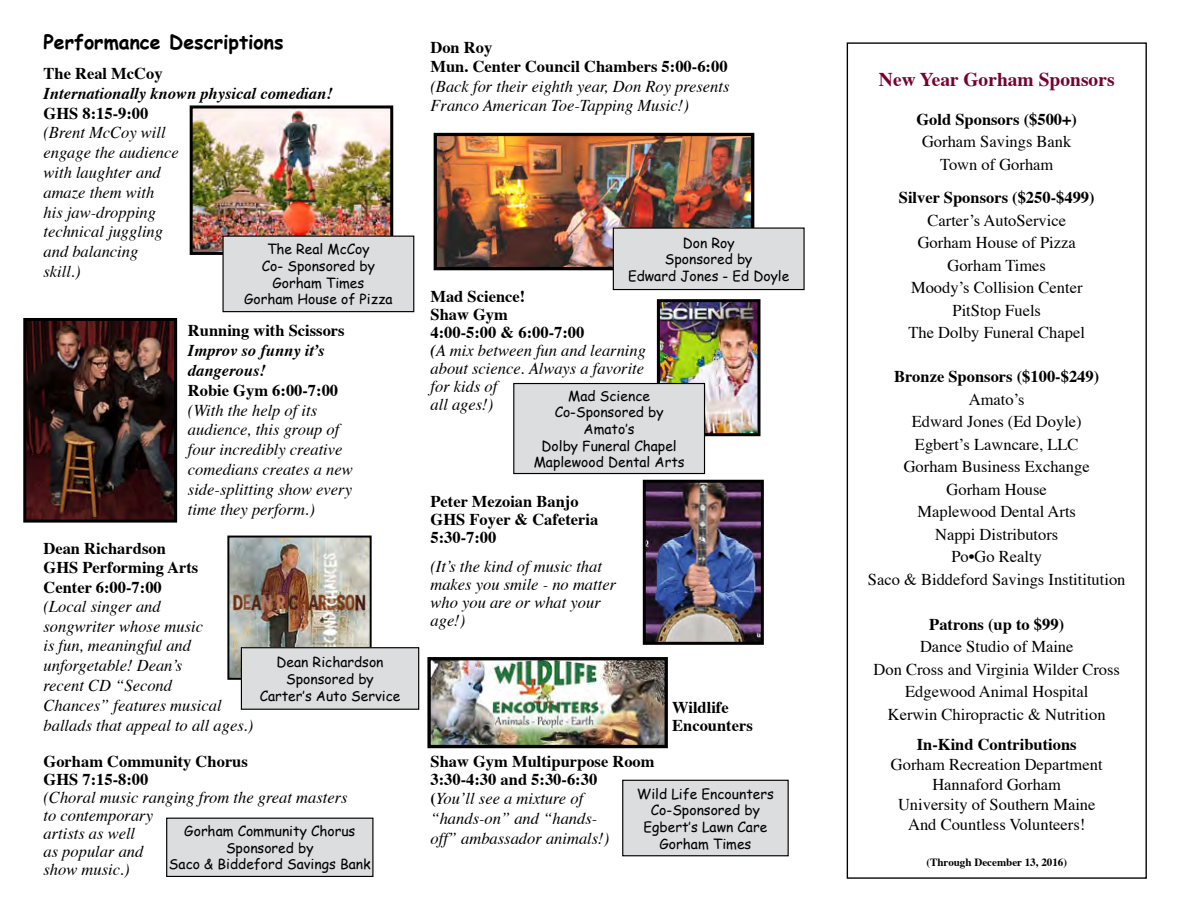
<style>
.page{position:relative;width:1188px;height:918px;background:#fff}
.page>*{position:absolute;margin:0;border:0;box-sizing:border-box;transform-origin:0 0}
.t1{font:700 19.5px "Comic Sans MS";color:#000}
.t2{font:700 19.5px "Times";color:#780032}
.t3{font:italic 16.5px/19.8px "Times";color:#000}
.t4{font:16.5px/22.5px "Times";color:#000;text-align:center}
.t5{font:700 16.5px/18px "Times";color:#000}
.t6{font:italic 700 16.5px/19.8px "Times";color:#000}
.t7{font:13.8px/16.6px "Comic Sans MS";color:#000;text-align:center}
.t8{font:700 11.1px "Times";color:#000}
.s1{font-weight:700;font-style:normal}
.s2{font-weight:700}
</style>
<div class="page">
<img style="left:438px;top:137px;width:312px;height:129px">
<div style="left:434px;top:133px;width:320px;height:137px;border:3px solid #000"></div>
<img style="left:27px;top:322px;width:146px;height:197px">
<div style="left:23px;top:318px;width:154px;height:205px;border:3px solid #000"></div>
<div style="left:167px;top:818px;width:206px;height:58px;background:#dcddde"></div>
<div style="left:166px;top:818px;width:207px;height:59px;border:1px solid #000"></div>
<div style="left:623px;top:780px;width:165px;height:76px;background:#dcddde"></div>
<div style="left:622px;top:780px;width:167px;height:76px;border:1px solid #000"></div>
<img style="left:194px;top:109px;width:195px;height:142px">
<div style="left:190px;top:105px;width:203px;height:150px;border:3px solid #000"></div>
<img style="left:230px;top:539px;width:139px;height:138px">
<div style="left:227px;top:536px;width:145px;height:144px;border:2px solid #000"></div>
<img style="left:647px;top:484px;width:113px;height:157px">
<div style="left:643px;top:480px;width:121px;height:165px;border:3px solid #000"></div>
<img style="left:661px;top:303px;width:95px;height:129px">
<div style="left:657px;top:299px;width:103px;height:137px;border:3px solid #000"></div>
<div style="left:514px;top:384px;width:191px;height:90px;background:#dcddde"></div>
<div style="left:513px;top:383px;width:192px;height:91px;border:1px solid #000"></div>
<img style="left:431px;top:661px;width:233px;height:83px">
<div style="left:427px;top:657px;width:241px;height:91px;border:3px solid #000"></div>
<div style="left:613px;top:228px;width:191px;height:62px;background:#dcddde"></div>
<div style="left:613px;top:227px;width:192px;height:63px;border:1px solid #000"></div>
<div style="left:223px;top:236px;width:191px;height:76px;background:#dcddde"></div>
<div style="left:222px;top:236px;width:192px;height:76px;border:1px solid #000"></div>
<div style="left:241px;top:648px;width:178px;height:61px;background:#dcddde"></div>
<div style="left:241px;top:647px;width:178px;height:63px;border:1px solid #000"></div>
<p class="t1" style="left:44px;top:28px;width:242px">Performance Descriptions</p>
<p class="t5" style="left:44px;top:65px;width:121px">The Real McCoy</p>
<p class="t6" style="left:44px;top:84px;width:291px">Internationally known physical comedian!</p>
<p class="t5" style="left:44px;top:105px;width:106px">GHS 8:15-9:00</p>
<p class="t3" style="left:44px;top:124px;width:137px">(Brent McCoy will engage the audience with laughter and amaze them with<br>his jaw-dropping technical juggling and balancing skill.)</p>
<p class="t7" style="left:244px;top:241px;width:150px">The Real McCoy<br>Co- Sponsored by<br>Gorham Times<br>Gorham House of Pizza</p>
<p class="t5" style="left:188px;top:323px;width:158px">Running with Scissors</p>
<p class="t6" style="left:188px;top:342px;width:138px">Improv so funny it’s dangerous!</p>
<p class="t5" style="left:188px;top:382px;width:152px">Robie Gym 6:00-7:00</p>
<p class="t3" style="left:188px;top:401px;width:166px">(With the help of its audience, this group of four incredibly creative comedians creates a new side-splitting show every time they perform.)</p>
<p class="t5" style="left:44px;top:539px;width:156px;line-height:19.5px">Dean Richardson<br>GHS Performing Arts<br>Center 6:00-7:00</p>
<p class="t3" style="left:44px;top:598px;width:211px">(Local singer and<br>songwriter whose music<br>is fun, meaningful and unforgetable! Dean’s<br>recent CD “Second<br>Chances” features musical ballads that appeal to all ages.)</p>
<p class="t5" style="left:44px;top:753px;width:206px">Gorham Community Chorus<br>GHS 7:15-8:00</p>
<p class="t3" style="left:44px;top:789px;width:306px;line-height:18px">(Choral music ranging from the great masters to contemporary<br>artists as well<br>as popular and<br>show music.)</p>
<p class="t7" style="left:260px;top:654px;width:142px">Dean Richardson<br>Sponsored by<br>Carter’s Auto Service</p>
<p class="t7" style="left:169px;top:822px;width:203px">Gorham Community Chorus<br>Sponsored by<br>Saco &amp; Biddeford Savings Bank</p>
<p class="t5" style="left:430px;top:38px;width:299px;line-height:19.5px">Don Roy<br>Mun. Center Council Chambers 5:00-6:00</p>
<p class="t3" style="left:430px;top:78px;width:301px">(Back for their eighth year, Don Roy presents<br>Franco American Toe-Tapping Music!)</p>
<p class="t7" style="left:628px;top:234px;width:163px">Don Roy<br>Sponsored by<br>Edward Jones - Ed Doyle</p>
<p class="t3" style="left:430px;top:289px;width:217px;line-height:18px"><span class="s1">Mad Science!<br>Shaw Gym<br>4:00-5:00 &amp; 6:00-7:00<br></span><span class="s2">(</span>A mix between fun and learning about science. Always a favorite for kids of<br>all ages!)</p>
<p class="t7" style="left:534px;top:387px;width:152px">Mad Science<br>Co-Sponsored by<br>Amato’s<br>Dolby Funeral Chapel<br>Maplewood Dental Arts</p>
<p class="t5" style="left:430px;top:493px;width:169px">Peter Mezoian Banjo<br>GHS Foyer &amp; Cafeteria<br>5:30-7:00</p>
<p class="t3" style="left:430px;top:559px;width:187px;line-height:18px">(It’s the kind of music that makes you smile - no matter who you are or what your age!)</p>
<p class="t5" style="left:672px;top:699px;width:82px">Wildlife<br>Encounters</p>
<p class="t5" style="left:430px;top:753px;width:226px">Shaw Gym Multipurpose Room<br>3:30-4:30 and 5:30-6:30</p>
<p class="t3" style="left:430px;top:790px;width:180px"><span class="s1">(</span>You’ll see a mixture of “hands-on” and “hands&shy;off” ambassador animals!)</p>
<p class="t7" style="left:637px;top:785px;width:138px">Wild Life Encounters<br>Co-Sponsored by<br>Egbert’s Lawn Care<br>Gorham Times</p>
<p class="t2" style="left:879px;top:66px;width:237px">New Year Gorham Sponsors</p>
<p class="t5" style="left:916px;top:111px;width:162px">Gold Sponsors ($500+)</p>
<p class="t4" style="left:922px;top:131px;width:151px">Gorham Savings Bank<br>Town of Gorham</p>
<p class="t5" style="left:899px;top:189px;width:197px">Silver Sponsors ($250-$499)</p>
<p class="t4" style="left:909px;top:210px;width:178px">Carter’s AutoService<br>Gorham House of Pizza<br>Gorham Times<br>Moody’s Collision Center<br>PitStop Fuels<br>The Dolby Funeral Chapel</p>
<p class="t5" style="left:894px;top:368px;width:207px">Bronze Sponsors ($100-$249)</p>
<p class="t4" style="left:868px;top:389px;width:259px">Amato’s<br>Edward Jones (Ed Doyle)<br>Egbert’s Lawncare, LLC<br>Gorham Business Exchange<br>Gorham House<br>Maplewood Dental Arts<br>Nappi Distributors<br>Po•Go Realty<br>Saco &amp; Biddeford Savings Instititution</p>
<p class="t5" style="left:929px;top:616px;width:136px">Patrons (up to $99)</p>
<p class="t4" style="left:874px;top:636px;width:248px">Dance Studio of Maine<br>Don Cross and Virginia Wilder Cross<br>Edgewood Animal Hospital<br>Kerwin Chiropractic &amp; Nutrition</p>
<p class="t5" style="left:917px;top:736px;width:162px">In-Kind Contributions</p>
<p class="t4" style="left:891px;top:756px;width:213px;line-height:19.8px">Gorham Recreation Department<br>Hannaford Gorham<br>University of Southern Maine<br>And Countless Volunteers!</p>
<p class="t8" style="left:926px;top:854px;width:142px">(Through December 13, 2016)</p>
</div>
